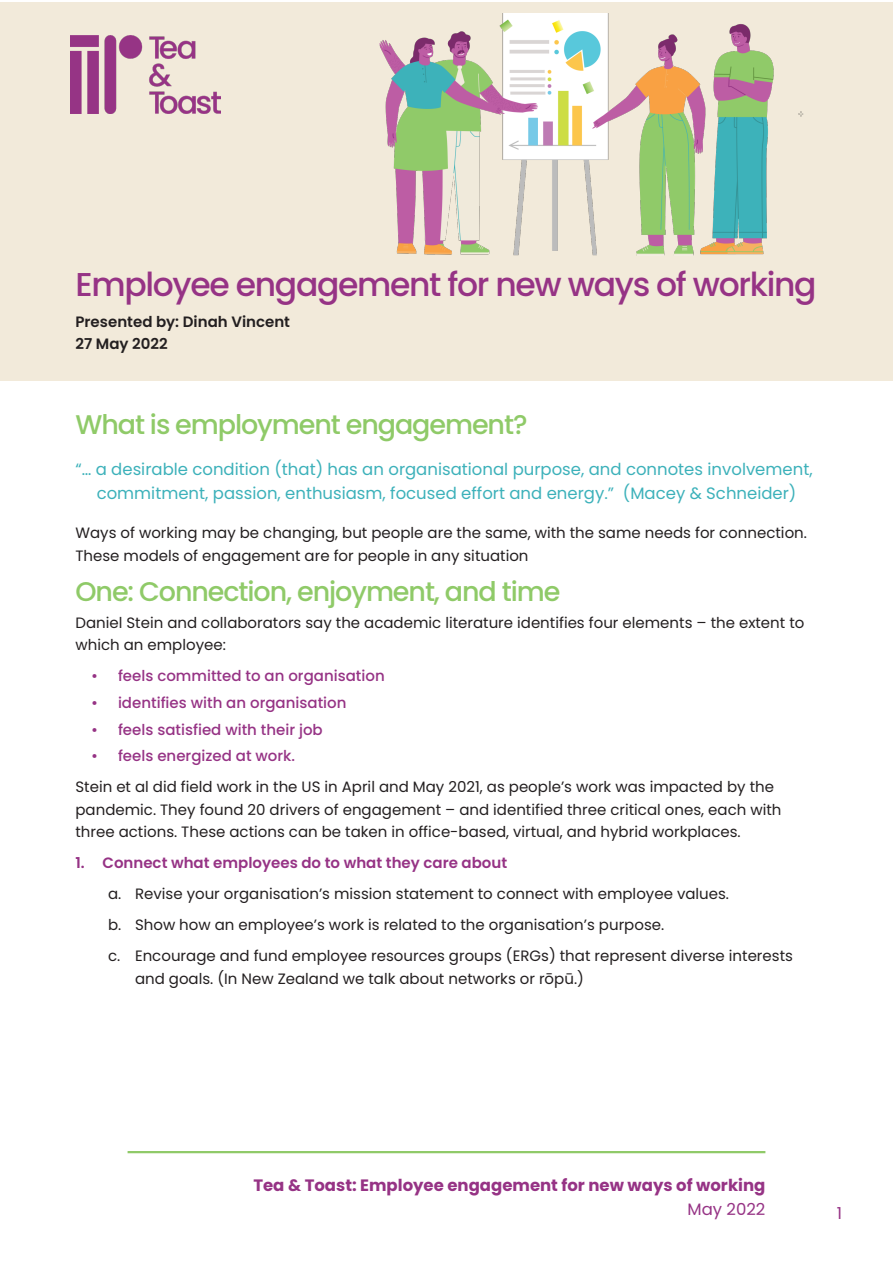
<style>
.page{position:relative;width:893px;height:1263px;background:#fff}
.page>*{position:absolute;margin:0;border:0;box-sizing:border-box;transform-origin:0 0}
._201_Heading_1{font:500 33px "Poppins";letter-spacing:-.04em;color:#963385}
._202_Heading_2{font:500 27px "Poppins";letter-spacing:-.04em;color:#8fca68}
._402_Quote_text{font:16.5px/24px "Poppins";color:#3cb1ba;text-align:center}
.t1{font:700 16.5px "Poppins";color:#963385}
.t2{font:16.5px "Poppins";color:#963385}
._001_Body_text{font:15px/22.5px "Poppins";color:#231f20}
.t3{font:500 15px "Poppins";color:#963385}
.t4{font:600 15px "Poppins";color:#963385}
._001_Body_text-2{font:600 15px/22.5px "Poppins";color:#231f20}
</style>
<div class="page">
<hr style="left:128px;top:1151px;width:637px;height:2px;background:#8fca68">
<div style="left:0;top:2px;width:893px;height:379px;background:#f2eada"></div>
<img style="left:70px;top:36px;width:150px;height:77px">
<img style="left:380px;top:13px;width:424px;height:243px">
<p class="_201_Heading_1" style="left:75px;top:265px;width:743px">Employee engagement for new ways of working</p>
<p class="_001_Body_text-2" style="left:75px;top:310px;width:216px">Presented by: Dinah Vincent<br>27 May 2022</p>
<p class="_202_Heading_2" style="left:75px;top:409px;width:454px">What is employment engagement?</p>
<p class="_402_Quote_text" style="left:75px;top:457px;width:739px">“… a desirable condition (that) has an organisational purpose, and connotes involvement, commitment, passion, enthusiasm, focused effort and energy.” (Macey &amp; Schneider)</p>
<p class="_001_Body_text" style="left:75px;top:522px;width:733px">Ways of working may be changing, but people are the same, with the same needs for connection.<br>These models of engagement are for people in any situation</p>
<p class="_202_Heading_2" style="left:75px;top:576px;width:486px">One: Connection, enjoyment, and time</p>
<p class="_001_Body_text" style="left:75px;top:611px;width:730px">Daniel Stein and collaborators say the academic literature identifies four elements – the extent to which an employee:</p>
<p class="t3" style="left:91px;top:667px;width:295px">• feels committed to an organisation</p>
<p class="t3" style="left:91px;top:694px;width:257px">• identifies with an organisation</p>
<p class="t3" style="left:91px;top:720px;width:233px">• feels satisfied with their job</p>
<p class="t3" style="left:91px;top:747px;width:206px">• feels energized at work.</p>
<p class="_001_Body_text" style="left:75px;top:776px;width:707px">Stein et al did field work in the US in April and May 2021, as people’s work was impacted by the pandemic. They found 20 drivers of engagement – and identified three critical ones, each with three actions. These actions can be taken in office-based, virtual, and hybrid workplaces.</p>
<p class="t4" style="left:75px;top:854px;width:433px">1. Connect what employees do to what they care about</p>
<p class="_001_Body_text" style="left:108px;top:883px;width:623px">a. Revise your organisation’s mission statement to connect with employee values.</p>
<p class="_001_Body_text" style="left:108px;top:914px;width:558px">b. Show how an employee’s work is related to the organisation’s purpose.</p>
<p class="_001_Body_text" style="left:135px;top:945px;width:659px;text-indent:-27px">c. Encourage and fund employee resources groups (ERGs) that represent diverse interests and goals. (In New Zealand we talk about networks or rōpū.)</p>
<p class="t1" style="left:253px;top:1175px;width:513px">Tea &amp; Toast: Employee engagement for new ways of working</p>
<p class="t2" style="left:687px;top:1199px;width:79px">May 2022</p>
<p class="t2" style="left:837px;top:1203px;width:7px">1</p>
</div>
